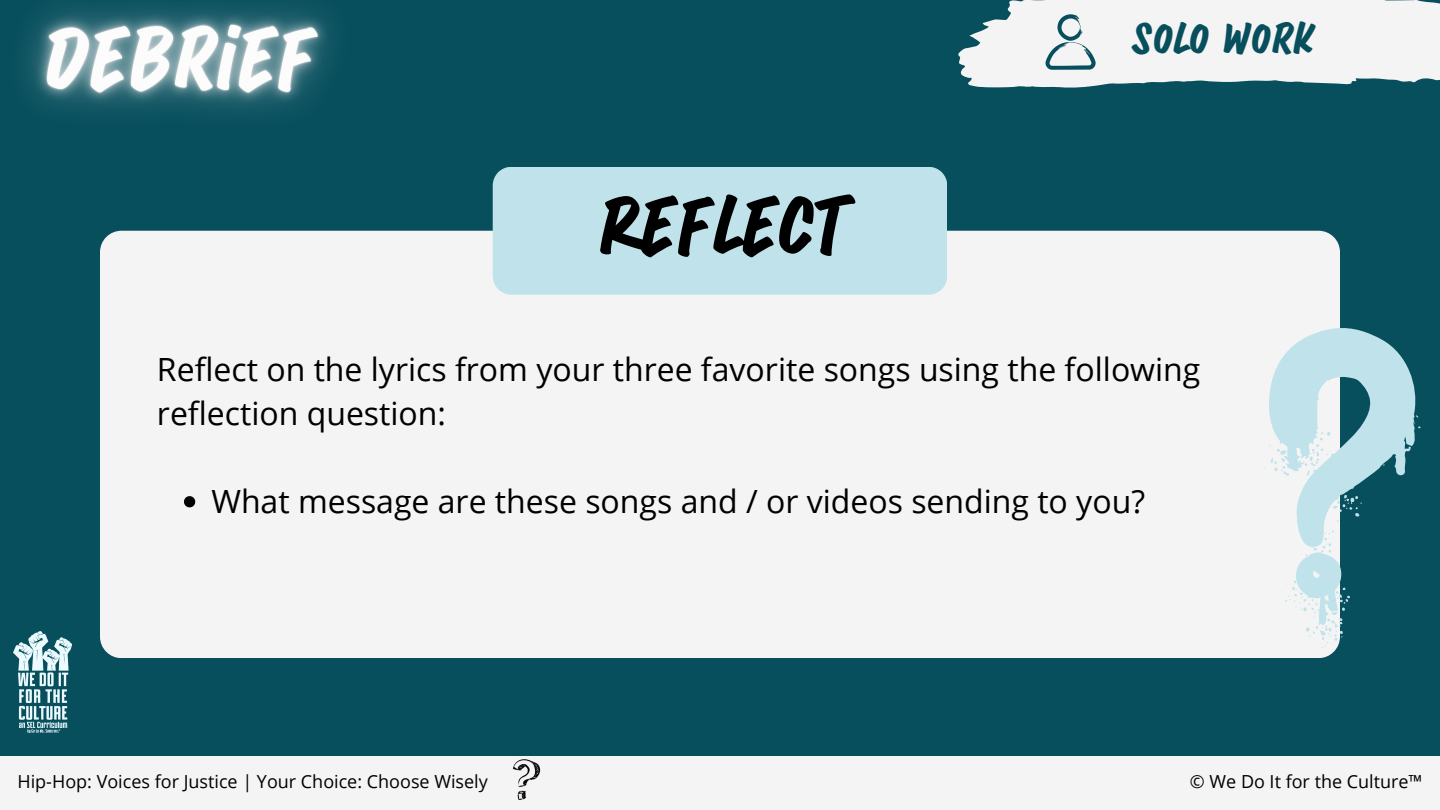
<style>
.page{position:relative;width:1440px;height:810px;background:#084f5d}
.page>*{position:absolute;margin:0;border:0;box-sizing:border-box;transform-origin:0 0}
.t1{font:700 67px "Sandwich Marker Pro";color:#000}
.t2{font:700 36px "Sandwich Marker Pro";color:#084f5d}
.t3{font:32px/44.2px "Open Sans";color:#000}
.t4{font:18px "Open Sans";color:#000}
</style>
<div class="page">
<svg style="left:958px;top:0;width:482px;height:88px;background:#dae2e3"></svg>
<div style="left:100px;top:231px;width:1240px;height:427px;background:#f4f4f4;border-radius:21px"></div>
<svg style="left:184px;top:496px;width:11px;height:11px"></svg>
<img style="left:27px;top:6px;width:303px;height:105px">
<img style="left:14px;top:632px;width:57px;height:100px">
<div style="left:493px;top:167px;width:454px;height:128px;background:#c0e2ea"></div>
<div style="left:0;top:756px;width:1440px;height:54px;background:#f4f4f4"></div>
<img style="left:512px;top:759px;width:29px;height:41px">
<svg style="left:1264px;top:328px;width:157px;height:323px"></svg>
<svg style="left:1045px;top:14px;width:51px;height:56px"></svg>
<p class="t1" style="left:597px;top:187px;width:247px">REFLECT</p>
<p class="t2" style="left:1131px;top:18px;width:184px">SOLO WORK</p>
<p class="t3" style="left:157px;top:346px;width:1045px">Reflect on the lyrics from your three favorite songs using the following reflection question:</p>
<p class="t3" style="left:211px;top:479px;width:935px">What message are these songs and / or videos sending to you?</p>
<p class="t4" style="left:17px;top:768px;width:472px">Hip-Hop: Voices for Justice | Your Choice: Choose Wisely</p>
<p class="t4" style="left:1190px;top:768px;width:234px">© We Do It for the Culture™</p>
</div>
